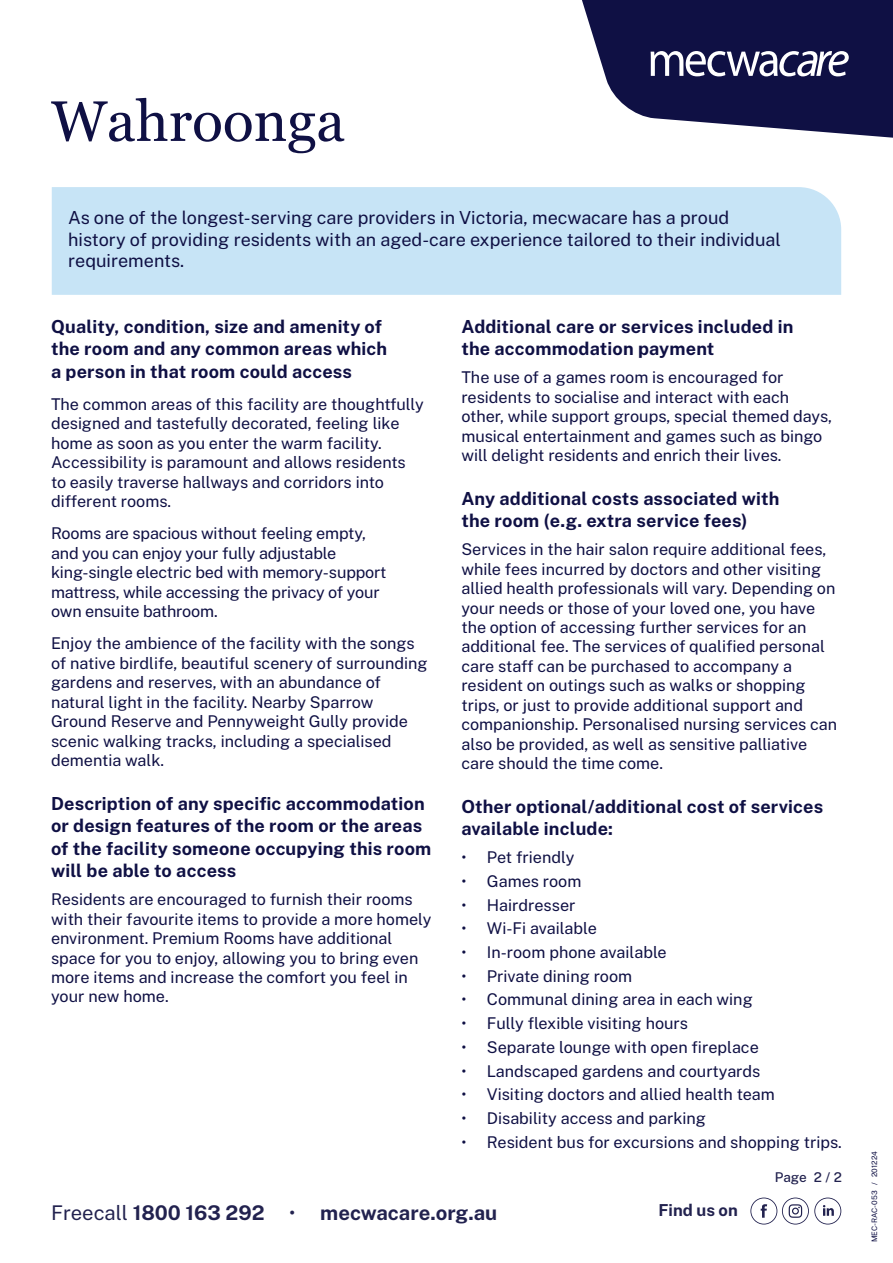
<style>
.page{position:relative;width:893px;height:1263px;background:#fff}
.page>*{position:absolute;margin:0;border:0;box-sizing:border-box;transform-origin:0 0}
.HEADING{font:57px "Georgia";color:#0f1044}
.t1{font:700 20.25px "Public Sans";color:#22224f}
.Sub_Heading{font:700 18px/22.5px "Public Sans";letter-spacing:.01em;color:#0f1044}
.BODY_COPY{font:18px/21.6px "Public Sans";color:#0f1044}
.t2{font:700 16.5px "Public Sans";color:#22224f}
.BODY_COPY-2{font:16.2px/19.5px "Public Sans";color:#0f1044}
.Body_Copy_Tabs{font:16.2px "Public Sans";color:#0f1044}
.t3{font:500 13.5px "Public Sans";color:#22224f}
.t4{font:7.5px "Public Sans";color:#0f1044}
.s1{font-weight:400}
</style>
<div class="page">
<svg style="left:582px;top:0;width:311px;height:138px"></svg>
<svg style="left:750px;top:1197px;width:91px;height:27px"></svg>
<div style="left:52px;top:187px;width:789px;height:108px;background:#c7e4f6"></div>
<p class="HEADING" style="left:51px;top:87px;width:295px">Wahroonga</p>
<p class="BODY_COPY" style="left:68px;top:206px;width:714px">As one of the longest-serving care providers in Victoria, mecwacare has a proud history of providing residents with an aged-care experience tailored to their individual requirements.</p>
<p class="Sub_Heading" style="left:51px;top:314px;width:338px">Quality, condition, size and amenity of the room and any common areas which a person in that room could access</p>
<p class="BODY_COPY-2" style="left:51px;top:394px;width:374px">The common areas of this facility are thoughtfully designed and tastefully decorated, feeling like home as soon as you enter the warm facility.<br>Accessibility is paramount and allows residents to easily traverse hallways and corridors into different rooms.</p>
<p class="BODY_COPY-2" style="left:51px;top:523px;width:337px">Rooms are spacious without feeling empty, and you can enjoy your fully adjustable king-single electric bed with memory-support mattress, while accessing the privacy of your own ensuite bathroom.</p>
<p class="BODY_COPY-2" style="left:51px;top:633px;width:378px">Enjoy the ambience of the facility with the songs of native birdlife, beautiful scenery of surrounding gardens and reserves, with an abundance of natural light in the facility. Nearby Sparrow Ground Reserve and Pennyweight Gully provide scenic walking tracks, including a specialised dementia walk.</p>
<p class="Sub_Heading" style="left:51px;top:791px;width:382px">Description of any specific accommodation or design features of the room or the areas of the facility someone occupying this room will be able to access</p>
<p class="BODY_COPY-2" style="left:51px;top:889px;width:382px">Residents are encouraged to furnish their rooms with their favourite items to provide a more homely environment. Premium Rooms have additional space for you to enjoy, allowing you to bring even more items and increase the comfort you feel in your new home.</p>
<p class="Sub_Heading" style="left:461px;top:314px;width:334px">Additional care or services included in the accommodation payment</p>
<p class="BODY_COPY-2" style="left:461px;top:367px;width:372px">The use of a games room is encouraged for residents to socialise and interact with each other, while support groups, special themed days, musical entertainment and games such as bingo will delight residents and enrich their lives.</p>
<p class="Sub_Heading" style="left:461px;top:486px;width:319px">Any additional costs associated with the room (e.g. extra service fees)</p>
<p class="BODY_COPY-2" style="left:461px;top:539px;width:377px">Services in the hair salon require additional fees, while fees incurred by doctors and other visiting allied health professionals will vary. Depending on your needs or those of your loved one, you have the option of accessing further services for an additional fee. The services of qualified personal care staff can be purchased to accompany a resident on outings such as walks or shopping trips, or just to provide additional support and companionship. Personalised nursing services can also be provided, as well as sensitive palliative care should the time come.</p>
<p class="Sub_Heading" style="left:461px;top:794px;width:363px">Other optional/additional cost of services available include:</p>
<p class="Body_Copy_Tabs" style="left:461px;top:846px;width:115px">• Pet friendly</p>
<p class="Body_Copy_Tabs" style="left:461px;top:870px;width:122px">• Games room</p>
<p class="Body_Copy_Tabs" style="left:461px;top:893px;width:116px">• Hairdresser</p>
<p class="Body_Copy_Tabs" style="left:461px;top:917px;width:137px">• Wi-Fi available</p>
<p class="Body_Copy_Tabs" style="left:461px;top:941px;width:207px">• In-room phone available</p>
<p class="Body_Copy_Tabs" style="left:461px;top:964px;width:172px">• Private dining room</p>
<p class="Body_Copy_Tabs" style="left:461px;top:988px;width:293px">• Communal dining area in each wing</p>
<p class="Body_Copy_Tabs" style="left:461px;top:1012px;width:228px">• Fully flexible visiting hours</p>
<p class="Body_Copy_Tabs" style="left:461px;top:1036px;width:299px">• Separate lounge with open fireplace</p>
<p class="Body_Copy_Tabs" style="left:461px;top:1059px;width:300px">• Landscaped gardens and courtyards</p>
<p class="Body_Copy_Tabs" style="left:461px;top:1083px;width:315px">• Visiting doctors and allied health team</p>
<p class="Body_Copy_Tabs" style="left:461px;top:1107px;width:246px">• Disability access and parking</p>
<p class="Body_Copy_Tabs" style="left:461px;top:1130px;width:382px">• Resident bus for excursions and shopping trips.</p>
<p class="t3" style="left:775px;top:1168px;width:69px">Page 2 / 2</p>
<p class="t1" style="left:51px;top:1197px;width:448px"><span class="s1">Freecall</span> 1800 163 292 <span class="s1">•</span> mecwacare.org.au</p>
<p class="t2" style="left:658px;top:1198px;width:81px">Find us on</p>
<p class="t4" style="left:869px;top:1242px;width:92px;rotate:-90deg">MEC-RAC-053 / 201224</p>
</div>
